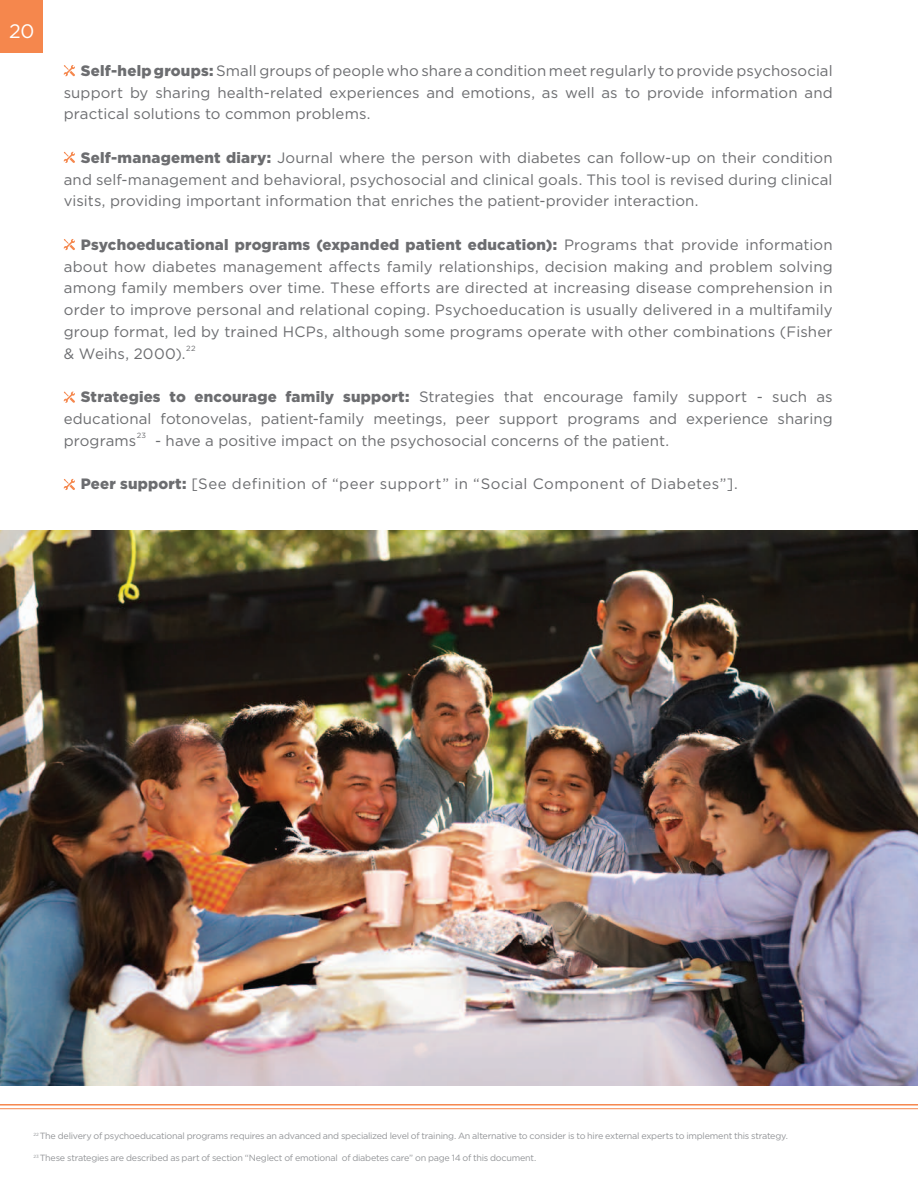
<style>
.page{position:relative;width:918px;height:1188px;background:#fff}
.page>*{position:absolute;margin:0;border:0;box-sizing:border-box;transform-origin:0 0}
.t1{font:19.5px "Gotham";color:#fff}
.t2{font:15px/21.8px "Gotham";letter-spacing:.01em;color:#6c6d70;text-align:justify}
.t3{font:15px "Gotham";letter-spacing:.035em;color:#6c6d70}
.t4{font:9px "Gotham";letter-spacing:-.025em;color:#939598}
.t5{font:7.5px "Gotham";color:#6c6d70}
.s1{font-weight:900}
</style>
<div class="page">
<img style="left:0;top:531px;width:918px;height:555px">
<div style="left:0;top:0;width:43px;height:53px;background:#f5874d"></div>
<hr style="left:0;top:1104px;width:918px;height:2px;background:#f5874d">
<hr style="left:0;top:1108px;width:918px;height:1px;background:#f5874d">
<svg style="left:64px;top:65px;width:11px;height:11px"></svg>
<svg style="left:64px;top:152px;width:11px;height:11px"></svg>
<svg style="left:64px;top:239px;width:11px;height:11px"></svg>
<svg style="left:64px;top:392px;width:11px;height:11px"></svg>
<svg style="left:64px;top:479px;width:11px;height:11px"></svg>
<h1 class="t1" style="left:9px;top:18px;width:27px">20</h1>
<p class="t2" style="left:64px;top:59px;width:770px;text-indent:17px"><span class="s1">Self-help groups:</span> Small groups of people who share a condition meet regularly to provide psychosocial support by sharing health-related experiences and emotions, as well as to provide information and practical solutions to common problems.</p>
<p class="t2" style="left:64px;top:146px;width:770px;text-indent:17px"><span class="s1">Self-management diary:</span> Journal where the person with diabetes can follow-up on their condition and self-management and behavioral, psychosocial and clinical goals. This tool is revised during clinical visits, providing important information that enriches the patient-provider interaction.</p>
<p class="t2" style="left:64px;top:233px;width:770px;text-indent:17px"><span class="s1">Psychoeducational programs (expanded patient education):</span> Programs that provide information about how diabetes management affects family relationships, decision making and problem solving among family members over time. These efforts are directed at increasing disease comprehension in order to improve personal and relational coping. Psychoeducation is usually delivered in a multifamily group format, led by trained HCPs, although some programs operate with other combinations (Fisher &amp; Weihs, 2000).</p>
<p class="t5" style="left:186px;top:344px;width:11px">22</p>
<p class="t2" style="left:64px;top:386px;width:770px;text-indent:17px"><span class="s1">Strategies to encourage family support:</span> Strategies that encourage family support - such as educational fotonovelas, patient-family meetings, peer support programs and experience sharing programs</p>
<p class="t5" style="left:137px;top:431px;width:11px">23</p>
<p class="t2" style="left:155px;top:429px;width:516px">- have a positive impact on the psychosocial concerns of the patient.</p>
<p class="t3" style="left:81px;top:474px;width:659px"><span class="s1">Peer support:</span> [See definition of “peer support” in “Social Component of Diabetes”].</p>
<p class="t4" style="left:33px;top:1131px;width:756px"><sup>22</sup> The delivery of psychoeducational programs requires an advanced and specialized level of training. An alternative to consider is to hire external experts to implement this strategy.</p>
<p class="t4" style="left:33px;top:1152px;width:504px"><sup>23</sup> These strategies are described as part of section “Neglect of emotional of diabetes care” on page 14 of this document.</p>
</div>
